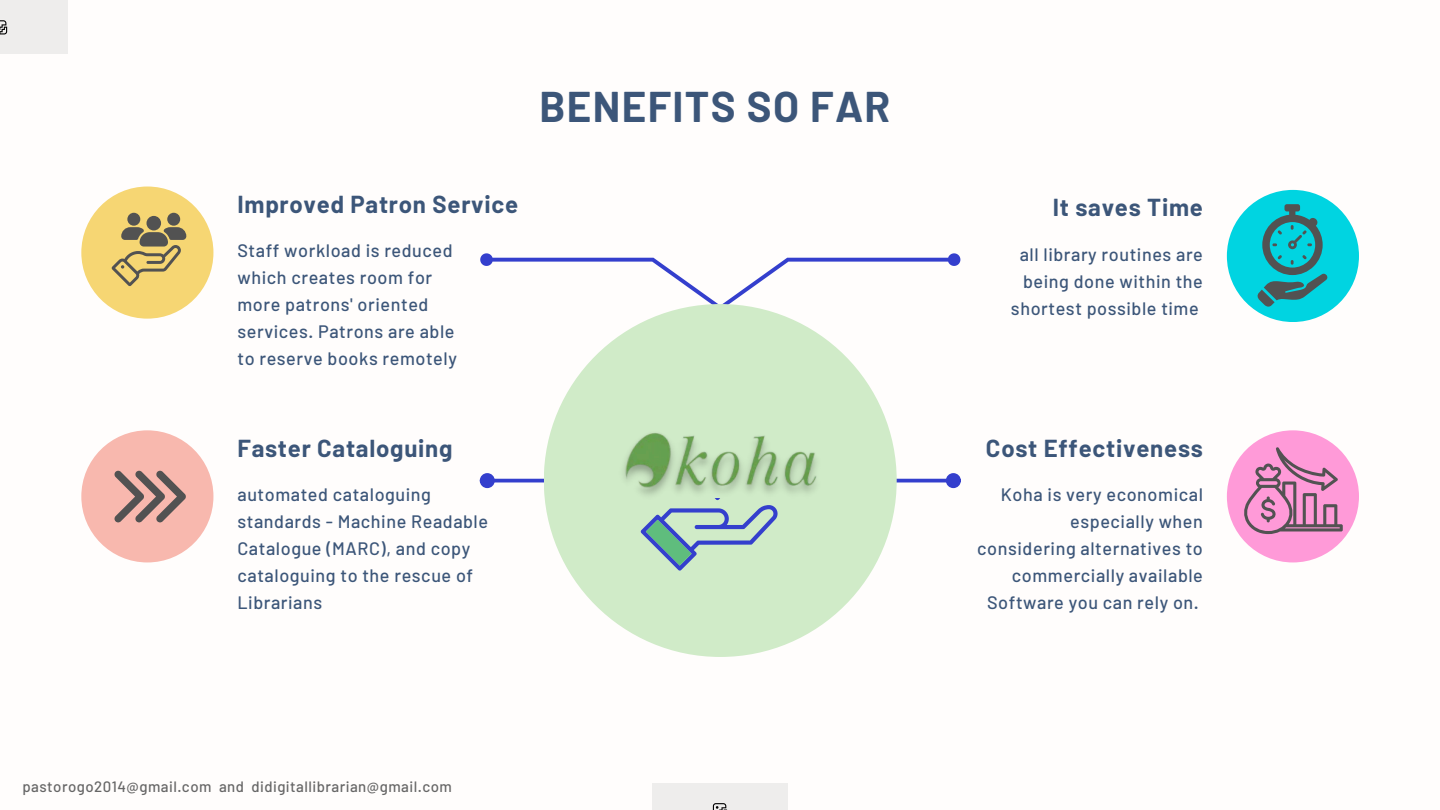
<style>
.page{position:relative;width:1440px;height:810px;background:#fff}
.page>*{position:absolute;margin:0;border:0;box-sizing:border-box;transform-origin:0 0}
.t1{font:700 42px "Barlow";letter-spacing:.03em;color:#3c5679}
.t2{font:700 24px "Barlow";letter-spacing:.03em;color:#3c5679}
.t3{font:500 18px/27px "Barlow";letter-spacing:.03em;color:#3c5679}
.t4{font:500 15px "Barlow";letter-spacing:.03em;color:#666}
</style>
<div class="page">
<svg style="left:480px;top:254px;width:480px;height:66px"></svg>
<hr style="left:494px;top:479px;width:453px;height:3px;background:#343fcd">
<div style="left:482px;top:475px;width:11px;height:11px;background:#343fcd;border-radius:50%"></div>
<div style="left:480px;top:473px;width:15px;height:15px;border:4px solid #343fcd;border-radius:50%"></div>
<div style="left:948px;top:475px;width:11px;height:11px;background:#343fcd;border-radius:50%"></div>
<div style="left:946px;top:473px;width:15px;height:15px;border:4px solid #343fcd;border-radius:50%"></div>
<div style="left:544px;top:304px;width:353px;height:353px;background:#d0ebc8;border-radius:50%"></div>
<div style="left:81px;top:187px;width:132px;height:132px;background:#f6d673;border-radius:50%"></div>
<div style="left:81px;top:430px;width:132px;height:132px;background:#f8b8ae;border-radius:50%"></div>
<div style="left:1227px;top:190px;width:132px;height:132px;background:#00d4e1;border-radius:50%"></div>
<div style="left:1227px;top:430px;width:132px;height:132px;background:#ff9ad8;border-radius:50%"></div>
<div style="left:0;top:0;width:68px;height:54px;background:#eeedec"></div>
<svg style="left:0;top:20px;width:8px;height:15px"></svg>
<div style="left:652px;top:783px;width:136px;height:27px;background:#eeedec"></div>
<svg style="left:712px;top:803px;width:15px;height:7px"></svg>
<div style="left:167px;top:213px;width:13px;height:13px;background:#525252;border-radius:50%"></div>
<div style="left:127px;top:213px;width:13px;height:13px;background:#525252;border-radius:50%"></div>
<svg style="left:111px;top:227px;width:75px;height:59px"></svg>
<div style="left:147px;top:216px;width:14px;height:14px;background:#525252;border-radius:50%"></div>
<svg style="left:114px;top:470px;width:72px;height:52px"></svg>
<svg style="left:1257px;top:204px;width:71px;height:103px"></svg>
<svg style="left:1243px;top:447px;width:100px;height:87px"></svg>
<svg style="left:641px;top:505px;width:137px;height:66px"></svg>
<img style="left:623px;top:432px;width:194px;height:69px">
<h1 class="t1" style="left:540px;top:80px;width:352px">BENEFITS SO FAR</h1>
<p class="t2" style="left:237px;top:189px;width:282px">Improved Patron Service</p>
<p class="t3" style="left:237px;top:236px;width:221px">Staff workload is reduced which creates room for more patrons' oriented services. Patrons are able to reserve books remotely</p>
<p class="t2" style="left:237px;top:433px;width:217px">Faster Cataloguing</p>
<h2 class="t3" style="left:237px;top:480px;width:252px">automated cataloguing standards - Machine Readable<br>Catalogue (MARC), and copy cataloguing to the rescue of<br>Librarians</h2>
<p class="t4" style="left:22px;top:777px;width:431px">pastorogo2014@gmail.com and didigitallibrarian@gmail.com</p>
<h2 class="t2" style="left:1053px;top:192px;width:152px">It saves Time</h2>
<h3 class="t3" style="left:1011px;top:240px;width:193px;text-align:right">all library routines are being done within the shortest possible time</h3>
<p class="t2" style="left:986px;top:433px;width:218px">Cost Effectiveness</p>
<p class="t3" style="left:977px;top:480px;width:227px;text-align:right">Koha is very economical especially when considering alternatives to commercially available<br>Software you can rely on.</p>
</div>
